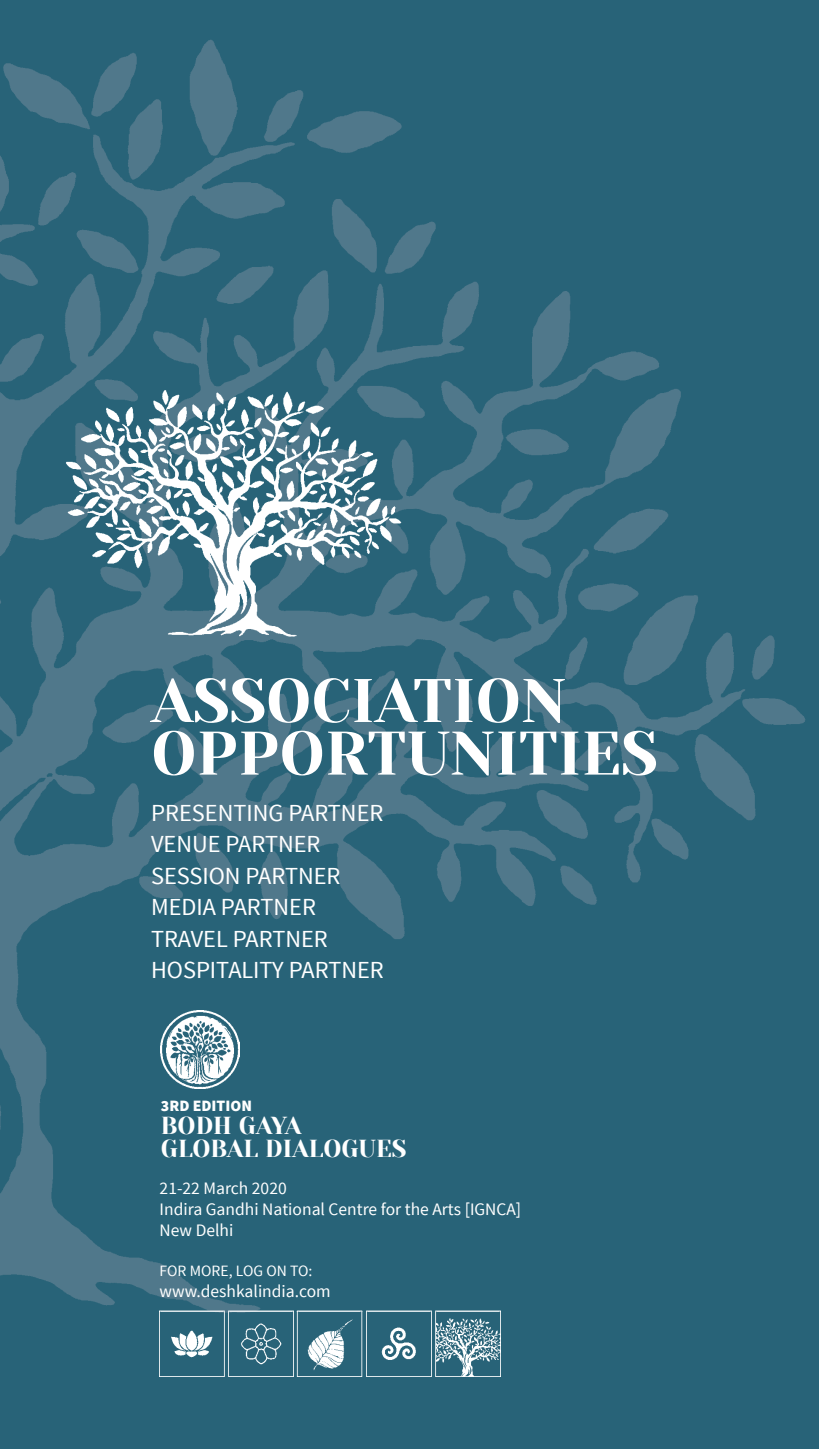
<style>
.page{position:relative;width:819px;height:1449px;background:#286378}
.page>*{position:absolute;margin:0;border:0;box-sizing:border-box;transform-origin:0 0}
.t1{font:61.43px/52.7px "Yeseva One";color:#fff}
.t2{font:24.5px/31.5px "Source Sans Pro";color:#fff}
.t3{font:24.5px/22.8px "Yeseva One";color:#fff}
.t4{font:17.5px/21px "Source Sans Pro";color:#fff}
.t5{font:15.75px "Source Sans Pro";color:#fff}
.t6{font:900 15.75px "Source Sans Pro";color:#fff}
</style>
<div class="page">
<img style="left:0;top:40px;width:806px;height:1276px">
<img style="left:63px;top:389px;width:339px;height:247px">
<img style="left:160px;top:1310px;width:340px;height:66px">
<img style="left:161px;top:1011px;width:78px;height:78px">
<h1 class="t1" style="left:151px;top:676px;width:508px">ASSOCIATION<br>OPPORTUNITIES</h1>
<p class="t2" style="left:151px;top:797px;width:234px">PRESENTING PARTNER<br>VENUE PARTNER<br>SESSION PARTNER<br>MEDIA PARTNER<br>TRAVEL PARTNER<br>HOSPITALITY PARTNER</p>
<p class="t6" style="left:161px;top:1096px;width:93px">3RD Edition</p>
<p class="t3" style="left:161px;top:1115px;width:247px">BODH GAYA<br>GLOBAL DIALOGUES</p>
<p class="t4" style="left:160px;top:1178px;width:363px">21-22 MARCH 2020<br>I NDIRA GANDHI NATIONAL CENTRE FOR THE ARTS [IGNCA]<br>NEW DELHI</p>
<p class="t5" style="left:160px;top:1261px;width:86px">FOR MORE, LOG</p>
<p class="t5" style="left:266px;top:1261px;width:47px">ON TO:</p>
<p class="t4" style="left:160px;top:1281px;width:173px">WWW.DESHKALINDIA.COM</p>
</div>
